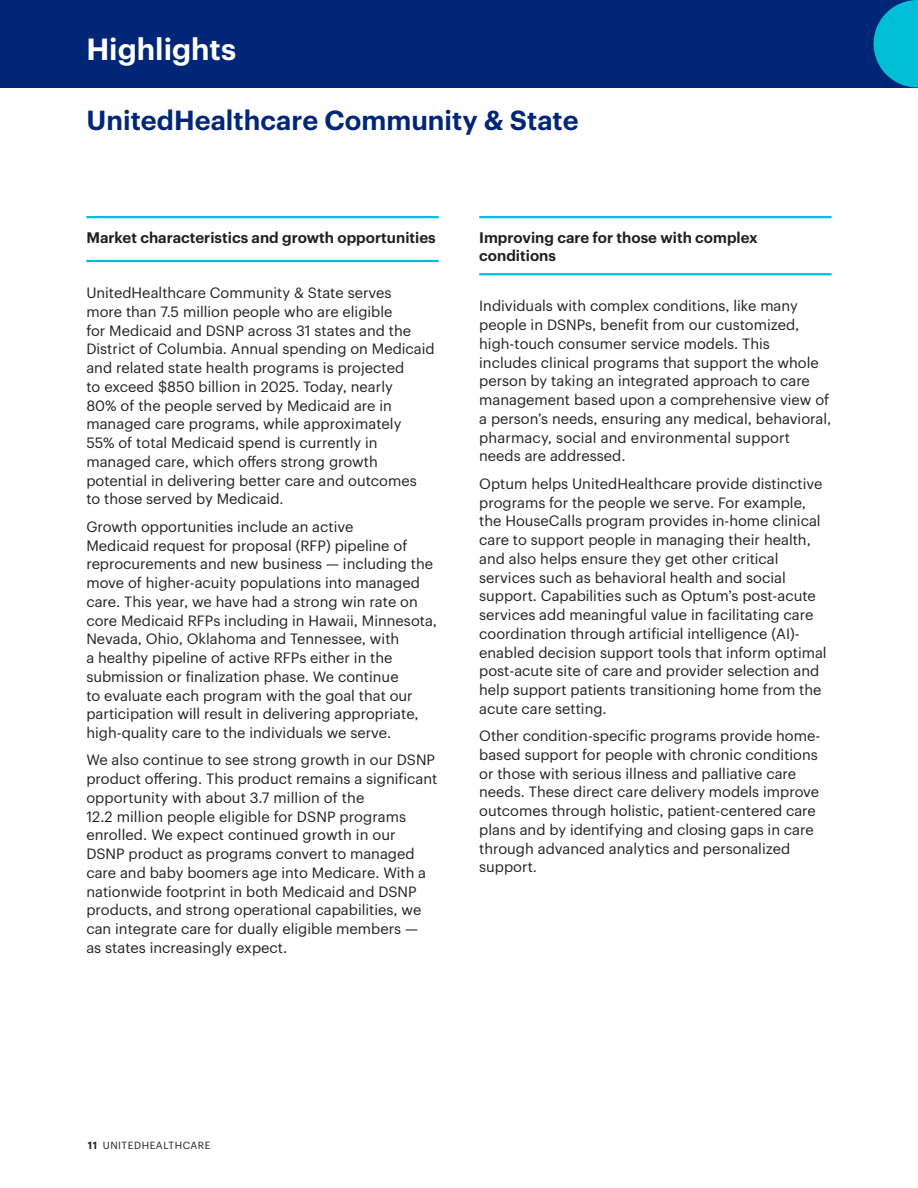
<style>
.page{position:relative;width:918px;height:1188px;background:#fff}
.page>*{position:absolute;margin:0;border:0;box-sizing:border-box;transform-origin:0 0}
.t1{font:600 30px "Graphik UHG";color:#fff}
.t2{font:600 27px "Graphik";color:#002677}
.t3{font:600 15px/18px "Graphik UHG";color:#231f20}
.t4{font:14.7px/18.8px "Graphik UHG";color:#231f20}
.t5{font:10.2px "Graphik";letter-spacing:.05em;color:#231f20}
.s1{font-weight:600}
</style>
<div class="page">
<div style="left:0;top:0;width:918px;height:87px;background:#002677"></div>
<svg style="left:874px;top:0;width:44px;height:87px"></svg>
<hr style="left:86px;top:216px;width:353px;height:2px;background:#00bed5">
<hr style="left:86px;top:260px;width:353px;height:2px;background:#00bed5">
<hr style="left:479px;top:216px;width:353px;height:2px;background:#00bed5">
<hr style="left:479px;top:273px;width:353px;height:2px;background:#00bed5">
<h1 class="t1" style="left:86px;top:26px;width:151px">Highlights</h1>
<h2 class="t2" style="left:86px;top:100px;width:494px">UnitedHealthcare Community &amp; State</h2>
<p class="t3" style="left:86px;top:227px;width:351px">Market characteristics and growth opportunities</p>
<p class="t4" style="left:86px;top:282px;width:350px">UnitedHealthcare Community &amp; State serves<br>more than 7.5 million people who are eligible<br>for Medicaid and DSNP across 31 states and the District of Columbia. Annual spending on Medicaid and related state health programs is projected<br>to exceed $850 billion in 2025. Today, nearly<br>80% of the people served by Medicaid are in managed care programs, while approximately<br>55% of total Medicaid spend is currently in managed care, which offers strong growth potential in delivering better care and outcomes<br>to those served by Medicaid.</p>
<p class="t4" style="left:86px;top:516px;width:352px">Growth opportunities include an active<br>Medicaid request for proposal (RFP) pipeline of reprocurements and new business — including the move of higher-acuity populations into managed care. This year, we have had a strong win rate on core Medicaid RFPs including in Hawaii, Minnesota, Nevada, Ohio, Oklahoma and Tennessee, with<br>a healthy pipeline of active RFPs either in the submission or finalization phase. We continue<br>to evaluate each program with the goal that our participation will result in delivering appropriate, high-quality care to the individuals we serve.</p>
<p class="t4" style="left:86px;top:749px;width:352px">We also continue to see strong growth in our DSNP product offering. This product remains a significant opportunity with about 3.7 million of the<br>12.2 million people eligible for DSNP programs enrolled. We expect continued growth in our DSNP product as programs convert to managed care and baby boomers age into Medicare. With a nationwide footprint in both Medicaid and DSNP products, and strong operational capabilities, we can integrate care for dually eligible members —<br>as states increasingly expect.</p>
<p class="t3" style="left:479px;top:227px;width:280px">Improving care for those with complex conditions</p>
<p class="t4" style="left:479px;top:296px;width:354px">Individuals with complex conditions, like many people in DSNPs, benefit from our customized, high-touch consumer service models. This<br>includes clinical programs that support the whole person by taking an integrated approach to care management based upon a comprehensive view of a person’s needs, ensuring any medical, behavioral, pharmacy, social and environmental support needs are addressed.</p>
<p class="t4" style="left:479px;top:473px;width:349px">Optum helps UnitedHealthcare provide distinctive programs for the people we serve. For example, the HouseCalls program provides in-home clinical care to support people in managing their health, and also helps ensure they get other critical services such as behavioral health and social support. Capabilities such as Optum’s post-acute services add meaningful value in facilitating care coordination through artificial intelligence (AI)- enabled decision support tools that inform optimal post-acute site of care and provider selection and help support patients transitioning home from the acute care setting.</p>
<p class="t4" style="left:479px;top:725px;width:343px">Other condition-specific programs provide home&shy;based support for people with chronic conditions or those with serious illness and palliative care needs. These direct care delivery models improve outcomes through holistic, patient-centered care plans and by identifying and closing gaps in care through advanced analytics and personalized support.</p>
<p class="t5" style="left:88px;top:1138px;width:124px"><span class="s1">11</span> UNITEDHEALTHCARE</p>
</div>
